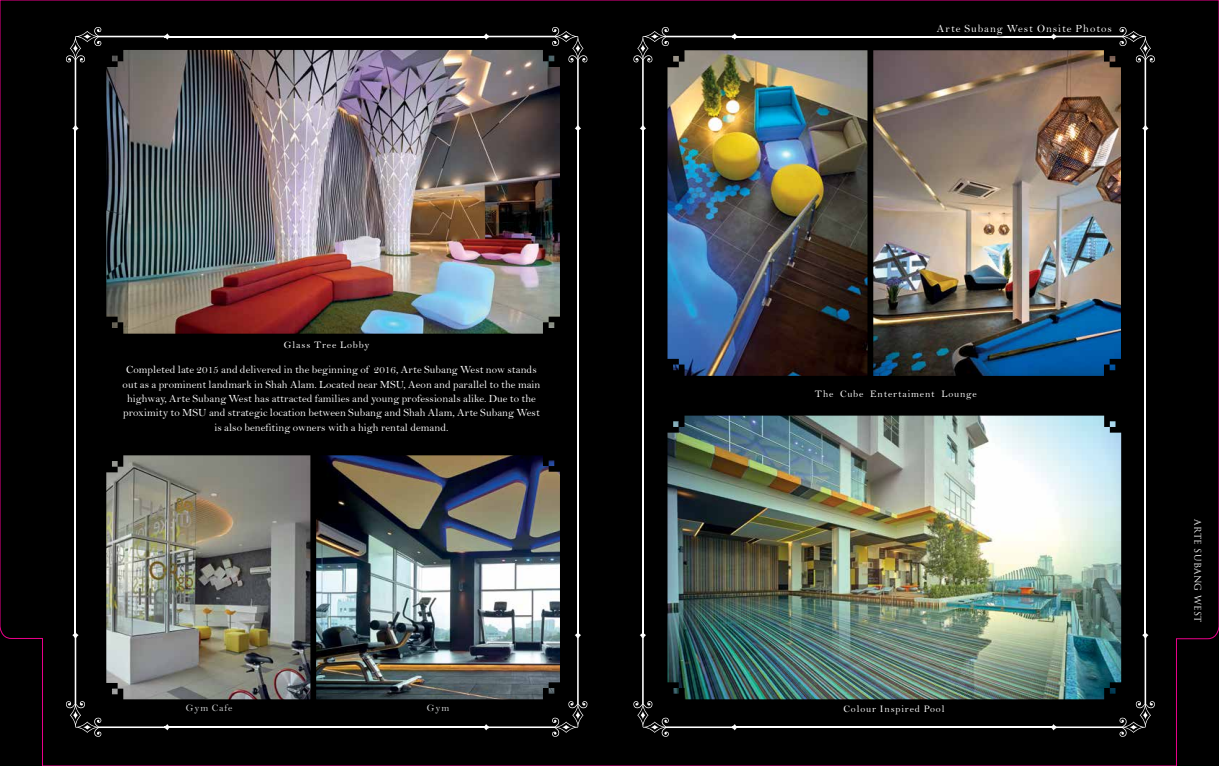
<style>
.page{position:relative;width:1219px;height:766px;background:#fff}
.page>*{position:absolute;margin:0;border:0;box-sizing:border-box;transform-origin:0 0}
.t1{font:11px/14.3px "Bell";letter-spacing:.01em;color:#fff;text-align:center}
.t2{font:11px "Bell";letter-spacing:.09em;color:#fff}
.t3{font:10px "Bell";letter-spacing:.09em;color:#fff}
.t4{font:10px "Bell";letter-spacing:.09em;color:#d1d3d4}
.t5{font:9px "Trajan Pro";letter-spacing:.035em;color:#fff}
</style>
<div class="page">
<img style="left:0;top:0;width:1219px;height:765px">
<p class="t3" style="left:284px;top:339px;width:87px">Glass Tree Lobby</p>
<p class="t1" style="left:123px;top:362px;width:419px">Completed late 2015 and delivered in the beginning of 2016, Arte Subang West now stands out as a prominent landmark in Shah Alam. Located near MSU, Aeon and parallel to the main highway, Arte Subang West has attracted families and young professionals alike. Due to the proximity to MSU and strategic location between Subang and Shah Alam, Arte Subang West is also benefiting owners with a high rental demand.</p>
<p class="t4" style="left:186px;top:702px;width:48px">Gym Cafe</p>
<p class="t4" style="left:427px;top:702px;width:24px">Gym</p>
<p class="t2" style="left:937px;top:22px;width:176px">Arte Subang West Onsite Photos</p>
<p class="t3" style="left:815px;top:387px;width:163px">The Cube Entertaiment Lounge</p>
<p class="t3" style="left:844px;top:702px;width:102px">Colour Inspired Pool</p>
<p class="t5" style="left:1203px;top:519px;width:104px;rotate:90deg">ARTE SUBANG WEST</p>
</div>
